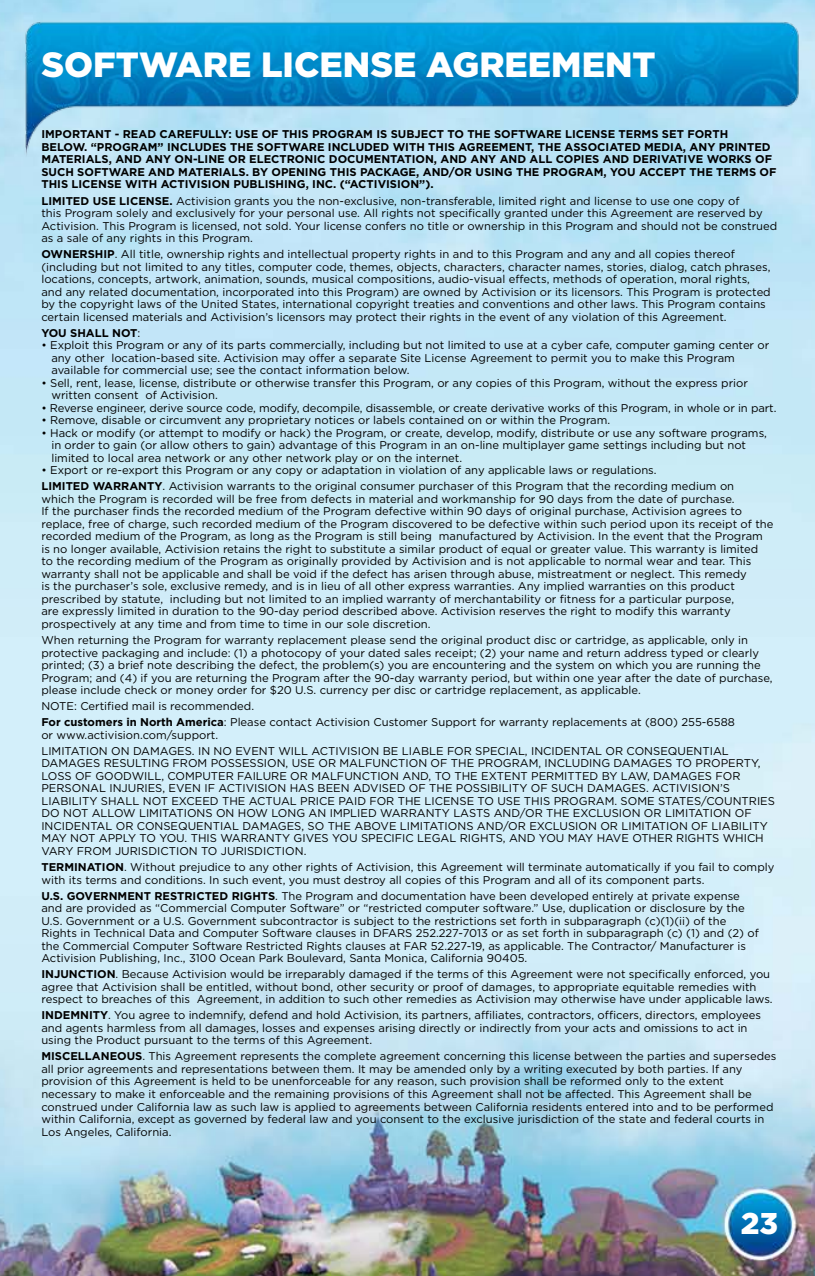
<style>
.page{position:relative;width:815px;height:1276px;background:#fff}
.page>*{position:absolute;margin:0;border:0;box-sizing:border-box;transform-origin:0 0}
.t1{font:900 35px "Gotham HTF";color:#fff}
.t2{font:900 30px "Gotham HTF";color:#fff}
.t3{font:11.25px/12.5px "Gotham HTF";color:#000}
.t4{font:700 11.25px/12.5px "Gotham HTF";color:#000}
.s1{font-weight:700}
.s2{font-weight:400}
</style>
<div class="page">
<img style="left:0;top:174px;width:815px;height:1102px">
<img style="left:20px;top:0;width:795px;height:174px">
<h1 class="t1" style="left:41px;top:44px;width:616px">SOFTWARE LICENSE AGREEMENT</h1>
<p class="t4" style="left:41px;top:128px;width:737px">IMPORTANT - READ CAREFULLY: USE OF THIS PROGRAM IS SUBJECT TO THE SOFTWARE LICENSE TERMS SET FORTH BELOW. “PROGRAM” INCLUDES THE SOFTWARE INCLUDED WITH THIS AGREEMENT, THE ASSOCIATED MEDIA, ANY PRINTED MATERIALS, AND ANY ON-LINE OR ELECTRONIC DOCUMENTATION, AND ANY AND ALL COPIES AND DERIVATIVE WORKS OF SUCH SOFTWARE AND MATERIALS. BY OPENING THIS PACKAGE, AND/OR USING THE PROGRAM, YOU ACCEPT THE TERMS OF THIS LICENSE WITH ACTIVISION PUBLISHING, INC. (“ACTIVISION”).</p>
<p class="t3" style="left:41px;top:194px;width:737px"><span class="s1">LIMITED USE LICENSE.</span> Activision grants you the non-exclusive, non-transferable, limited right and license to use one copy of<br>this Program solely and exclusively for your personal use. All rights not specifically granted under this Agreement are reserved by Activision. This Program is licensed, not sold. Your license confers no title or ownership in this Program and should not be construed as a sale of any rights in this Program.</p>
<p class="t3" style="left:41px;top:248px;width:731px"><span class="s1">OWNERSHIP</span>. All title, ownership rights and intellectual property rights in and to this Program and any and all copies thereof (including but not limited to any titles, computer code, themes, objects, characters, character names, stories, dialog, catch phrases, locations, concepts, artwork, animation, sounds, musical compositions, audio-visual effects, methods of operation, moral rights, and any related documentation, incorporated into this Program) are owned by Activision or its licensors. This Program is protected by the copyright laws of the United States, international copyright treaties and conventions and other laws. This Program contains certain licensed materials and Activision’s licensors may protect their rights in the event of any violation of this Agreement.</p>
<p class="t4" style="left:41px;top:326px;width:101px">YOU SHALL NOT<span class="s2">:</span></p>
<p class="t3" style="left:51px;top:339px;width:719px;text-indent:-10px">• Exploit this Program or any of its parts commercially, including but not limited to use at a cyber cafe, computer gaming center or any other location-based site. Activision may offer a separate Site License Agreement to permit you to make this Program available for commercial use; see the contact information below.</p>
<p class="t3" style="left:51px;top:376px;width:698px;text-indent:-10px">• Sell, rent, lease, license, distribute or otherwise transfer this Program, or any copies of this Program, without the express prior written consent of Activision.</p>
<p class="t3" style="left:41px;top:401px;width:737px">• Reverse engineer, derive source code, modify, decompile, disassemble, or create derivative works of this Program, in whole or in part.</p>
<p class="t3" style="left:41px;top:414px;width:570px">• Remove, disable or circumvent any proprietary notices or labels contained on or within the Program.</p>
<p class="t3" style="left:51px;top:426px;width:717px;text-indent:-10px">• Hack or modify (or attempt to modify or hack) the Program, or create, develop, modify, distribute or use any software programs, in order to gain (or allow others to gain) advantage of this Program in an on-line multiplayer game settings including but not limited to local area network or any other network play or on the internet.</p>
<p class="t3" style="left:41px;top:462px;width:694px;line-height:16px">• Export or re-export this Program or any copy or adaptation in violation of any applicable laws or regulations.<br><span class="s1">LIMITED WARRANTY</span>. Activision warrants to the original consumer purchaser of this Program that the recording medium on</p>
<p class="t3" style="left:41px;top:492px;width:734px">which the Program is recorded will be free from defects in material and workmanship for 90 days from the date of purchase.<br>If the purchaser finds the recorded medium of the Program defective within 90 days of original purchase, Activision agrees to replace, free of charge, such recorded medium of the Program discovered to be defective within such period upon its receipt of the recorded medium of the Program, as long as the Program is still being manufactured by Activision. In the event that the Program is no longer available, Activision retains the right to substitute a similar product of equal or greater value. This warranty is limited<br>to the recording medium of the Program as originally provided by Activision and is not applicable to normal wear and tear. This warranty shall not be applicable and shall be void if the defect has arisen through abuse, mistreatment or neglect. This remedy<br>is the purchaser’s sole, exclusive remedy, and is in lieu of all other express warranties. Any implied warranties on this product prescribed by statute, including but not limited to an implied warranty of merchantability or fitness for a particular purpose,<br>are expressly limited in duration to the 90-day period described above. Activision reserves the right to modify this warranty prospectively at any time and from time to time in our sole discretion.</p>
<p class="t3" style="left:41px;top:633px;width:733px">When returning the Program for warranty replacement please send the original product disc or cartridge, as applicable, only in protective packaging and include: (1) a photocopy of your dated sales receipt; (2) your name and return address typed or clearly printed; (3) a brief note describing the defect, the problem(s) you are encountering and the system on which you are running the Program; and (4) if you are returning the Program after the 90-day warranty period, but within one year after the date of purchase, please include check or money order for $20 U.S. currency per disc or cartridge replacement, as applicable.</p>
<p class="t3" style="left:41px;top:698px;width:695px;line-height:16px">NOTE: Certified mail is recommended.<br><span class="s1">For customers in North America</span>: Please contact Activision Customer Support for warranty replacements at (800) 255-6588</p>
<p class="t3" style="left:41px;top:726px;width:689px;line-height:16px">or www.activision.com/support.<br>LIMITATION ON DAMAGES. IN NO EVENT WILL ACTIVISION BE LIABLE FOR SPECIAL, INCIDENTAL OR CONSEQUENTIAL</p>
<p class="t3" style="left:41px;top:757px;width:735px">DAMAGES RESULTING FROM POSSESSION, USE OR MALFUNCTION OF THE PROGRAM, INCLUDING DAMAGES TO PROPERTY, LOSS OF GOODWILL, COMPUTER FAILURE OR MALFUNCTION AND, TO THE EXTENT PERMITTED BY LAW, DAMAGES FOR PERSONAL INJURIES, EVEN IF ACTIVISION HAS BEEN ADVISED OF THE POSSIBILITY OF SUCH DAMAGES. ACTIVISION’S LIABILITY SHALL NOT EXCEED THE ACTUAL PRICE PAID FOR THE LICENSE TO USE THIS PROGRAM. SOME STATES/COUNTRIES DO NOT ALLOW LIMITATIONS ON HOW LONG AN IMPLIED WARRANTY LASTS AND/OR THE EXCLUSION OR LIMITATION OF INCIDENTAL OR CONSEQUENTIAL DAMAGES, SO THE ABOVE LIMITATIONS AND/OR EXCLUSION OR LIMITATION OF LIABILITY MAY NOT APPLY TO YOU. THIS WARRANTY GIVES YOU SPECIFIC LEGAL RIGHTS, AND YOU MAY HAVE OTHER RIGHTS WHICH VARY FROM JURISDICTION TO JURISDICTION.</p>
<p class="t3" style="left:41px;top:860px;width:735px"><span class="s1">TERMINATION</span>. Without prejudice to any other rights of Activision, this Agreement will terminate automatically if you fail to comply with its terms and conditions. In such event, you must destroy all copies of this Program and all of its component parts.</p>
<p class="t3" style="left:41px;top:889px;width:719px"><span class="s1">U.S. GOVERNMENT RESTRICTED RIGHTS</span>. The Program and documentation have been developed entirely at private expense and are provided as “Commercial Computer Software” or “restricted computer software.” Use, duplication or disclosure by the U.S. Government or a U.S. Government subcontractor is subject to the restrictions set forth in subparagraph (c)(1)(ii) of the Rights in Technical Data and Computer Software clauses in DFARS 252.227-7013 or as set forth in subparagraph (c) (1) and (2) of the Commercial Computer Software Restricted Rights clauses at FAR 52.227-19, as applicable. The Contractor/ Manufacturer is Activision Publishing, Inc., 3100 Ocean Park Boulevard, Santa Monica, California 90405.</p>
<p class="t3" style="left:41px;top:968px;width:733px"><span class="s1">INJUNCTION</span>. Because Activision would be irreparably damaged if the terms of this Agreement were not specifically enforced, you agree that Activision shall be entitled, without bond, other security or proof of damages, to appropriate equitable remedies with respect to breaches of this Agreement, in addition to such other remedies as Activision may otherwise have under applicable laws.</p>
<p class="t3" style="left:41px;top:1009px;width:721px"><span class="s1">INDEMNITY</span>. You agree to indemnify, defend and hold Activision, its partners, affiliates, contractors, officers, directors, employees and agents harmless from all damages, losses and expenses arising directly or indirectly from your acts and omissions to act in using the Product pursuant to the terms of this Agreement.</p>
<p class="t3" style="left:41px;top:1050px;width:737px"><span class="s1">MISCELLANEOUS</span>. This Agreement represents the complete agreement concerning this license between the parties and supersedes all prior agreements and representations between them. It may be amended only by a writing executed by both parties. If any provision of this Agreement is held to be unenforceable for any reason, such provision shall be reformed only to the extent necessary to make it enforceable and the remaining provisions of this Agreement shall not be affected. This Agreement shall be construed under California law as such law is applied to agreements between California residents entered into and to be performed within California, except as governed by federal law and you consent to the exclusive jurisdiction of the state and federal courts in Los Angeles, California.</p>
<h2 class="t2" style="left:741px;top:1206px;width:39px">23</h2>
</div>
